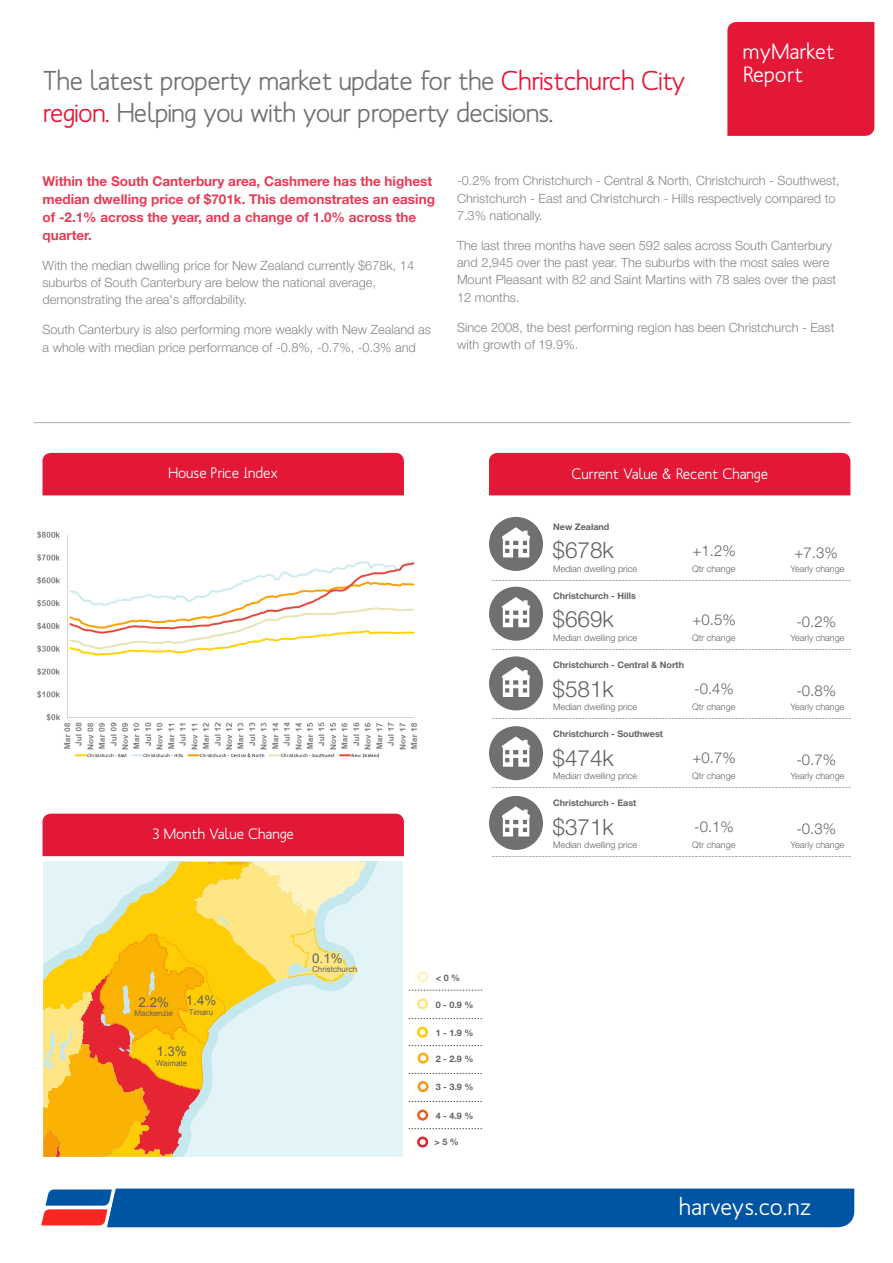
<style>
.page{position:relative;width:893px;height:1263px;background:#fff}
.page>*{position:absolute;margin:0;border:0;box-sizing:border-box;transform-origin:0 0}
.t1{font:54px/69.8px "LJH NZ";color:#707073;text-align:justify}
.t2{font:500 27px/31.5px "Mank Sans";letter-spacing:-.02em;color:#707073}
.t3{font:500 24px "Mank Sans";color:#fff}
.t4{font:300 22.5px "Helvetica Neue";color:#606362}
.t5{font:500 21.9px/23.4px "Mank Sans";color:#fff}
.t6{font:500 15px "Mank Sans";color:#fff}
.t7{font:300 15px "Helvetica Neue";color:#606362}
.t8{font:700 13.5px/18px "Helvetica Neue";color:#e73b55}
.t9{font:13.35px "Arial";color:#606362}
.t10{font:300 12.75px/17.2px "Helvetica Neue";color:#858588}
.t11{font:300 9px "Helvetica Neue";color:#606362}
.t12{font:700 9px "Helvetica Neue";color:#606362}
.t13{font:7.95px "Arial";color:#606362}
.s1{color:#e31837}
</style>
<div class="page">
<hr style="left:34px;top:422px;width:816px;height:1px;background:#adafb2">
<div style="left:43px;top:453px;width:361px;height:42px;background:#e31837"></div>
<div style="left:43px;top:814px;width:361px;height:42px;background:#e31837"></div>
<div style="left:727px;top:22px;width:147px;height:114px;background:#e31837"></div>
<div style="left:489px;top:453px;width:361px;height:42px;background:#e31837"></div>
<div style="left:116px;top:1188px;width:738px;height:39px;background:#0054a4"></div>
<img style="left:41px;top:1188px;width:75px;height:40px">
<div style="left:417px;top:971px;width:11px;height:11px;border:3px solid #fff2c1;border-radius:50%"></div>
<div style="left:417px;top:998px;width:11px;height:11px;border:3px solid #fee582;border-radius:50%"></div>
<div style="left:417px;top:1027px;width:11px;height:11px;border:3px solid #fecd0a;border-radius:50%"></div>
<div style="left:417px;top:1052px;width:12px;height:12px;border:3px solid #f8b218;border-radius:50%"></div>
<div style="left:417px;top:1081px;width:12px;height:11px;border:3px solid #f5981d;border-radius:50%"></div>
<div style="left:417px;top:1109px;width:11px;height:11px;border:3px solid #ed6023;border-radius:50%"></div>
<div style="left:417px;top:1136px;width:11px;height:11px;border:3px solid #e32732;border-radius:50%"></div>
<svg style="left:409px;top:990px;width:73px;height:1px"></svg>
<svg style="left:409px;top:1018px;width:73px;height:1px"></svg>
<svg style="left:409px;top:1045px;width:73px;height:1px"></svg>
<svg style="left:409px;top:1073px;width:73px;height:1px"></svg>
<svg style="left:409px;top:1101px;width:73px;height:1px"></svg>
<svg style="left:409px;top:1128px;width:73px;height:1px"></svg>
<img style="left:37px;top:531px;width:381px;height:227px">
<div style="left:367px;top:862px;width:30px;height:295px;background:#e2f4f7"></div>
<svg style="left:43px;top:862px;width:324px;height:295px;background:#edd286"></svg>
<h2 class="t2" style="left:43px;top:67px;width:645px">The latest property market update for the <span class="s1">Christchurch City region.</span> Helping you with your property decisions.</h2>
<h3 class="t5" style="left:743px;top:41px;width:93px">myMarket<br>Report</h3>
<h3 class="t8" style="left:43px;top:173px;width:394px">Within the South Canterbury area, Cashmere has the highest median dwelling price of $701k. This demonstrates an easing of -2.1% across the year, and a change of 1.0% across the quarter.</h3>
<h3 class="t10" style="left:43px;top:257px;width:373px">With the median dwelling price for New Zealand currently $678k, 14 suburbs of South Canterbury are below the national average, demonstrating the area's affordability.</h3>
<h3 class="t10" style="left:43px;top:322px;width:390px">South Canterbury is also performing more weakly with New Zealand as a whole with median price performance of -0.8%, -0.7%, -0.3% and</h3>
<h3 class="t10" style="left:457px;top:173px;width:384px">-0.2% from Christchurch - Central &amp; North, Christchurch - Southwest,<br>Christchurch - East and Christchurch - Hills respectively compared to<br>7.3% nationally.</h3>
<h3 class="t10" style="left:457px;top:237px;width:381px">The last three months have seen 592 sales across South Canterbury and 2,945 over the past year. The suburbs with the most sales were Mount Pleasant with 82 and Saint Martins with 78 sales over the past 12 months.</h3>
<h3 class="t10" style="left:457px;top:319px;width:379px">Since 2008, the best performing region has been Christchurch - East with growth of 19.9%.</h3>
<h3 class="t6" style="left:168px;top:467px;width:111px">House Price Index</h3>
<h3 class="t6" style="left:153px;top:827px;width:143px">3 Month Value Change</h3>
<h3 class="t6" style="left:571px;top:467px;width:198px">Current Value &amp; Recent Change</h3>
<h1 class="t1" style="left:489px;top:514px;width:55px">h h h h h</h1>
<p class="t12" style="left:553px;top:522px;width:58px">New Zealand</p>
<h3 class="t4" style="left:553px;top:540px;width:63px">$678k</h3>
<h3 class="t7" style="left:692px;top:544px;width:45px">+1.2%</h3>
<h3 class="t7" style="left:795px;top:546px;width:45px">+7.3%</h3>
<p class="t11" style="left:553px;top:564px;width:85px">Median dwelling price</p>
<p class="t11" style="left:692px;top:564px;width:45px">Qtr change</p>
<p class="t11" style="left:790px;top:564px;width:55px">Yearly change</p>
<p class="t11" style="left:492px;top:576px;width:361px">------------------------------------------------------------------------------------------------------------</p>
<p class="t12" style="left:553px;top:591px;width:84px">Christchurch - Hills</p>
<h3 class="t4" style="left:553px;top:609px;width:63px">$669k</h3>
<h3 class="t7" style="left:692px;top:613px;width:45px">+0.5%</h3>
<h3 class="t7" style="left:796px;top:615px;width:41px">-0.2%</h3>
<p class="t11" style="left:553px;top:633px;width:85px">Median dwelling price</p>
<p class="t11" style="left:692px;top:633px;width:45px">Qtr change</p>
<p class="t11" style="left:790px;top:633px;width:55px">Yearly change</p>
<p class="t11" style="left:492px;top:645px;width:361px">------------------------------------------------------------------------------------------------------------</p>
<p class="t12" style="left:553px;top:660px;width:132px">Christchurch - Central &amp; North</p>
<h3 class="t4" style="left:553px;top:678px;width:63px">$581k</h3>
<h3 class="t7" style="left:694px;top:682px;width:41px">-0.4%</h3>
<h3 class="t7" style="left:796px;top:684px;width:41px">-0.8%</h3>
<p class="t11" style="left:553px;top:702px;width:85px">Median dwelling price</p>
<p class="t11" style="left:692px;top:702px;width:45px">Qtr change</p>
<p class="t11" style="left:790px;top:702px;width:55px">Yearly change</p>
<p class="t11" style="left:492px;top:714px;width:361px">------------------------------------------------------------------------------------------------------------</p>
<p class="t12" style="left:553px;top:729px;width:111px">Christchurch - Southwest</p>
<h3 class="t4" style="left:553px;top:747px;width:63px">$474k</h3>
<h3 class="t7" style="left:692px;top:751px;width:45px">+0.7%</h3>
<h3 class="t7" style="left:796px;top:753px;width:41px">-0.7%</h3>
<p class="t11" style="left:553px;top:771px;width:85px">Median dwelling price</p>
<p class="t11" style="left:692px;top:771px;width:45px">Qtr change</p>
<p class="t11" style="left:790px;top:771px;width:55px">Yearly change</p>
<p class="t11" style="left:492px;top:783px;width:361px">------------------------------------------------------------------------------------------------------------</p>
<p class="t12" style="left:553px;top:798px;width:85px">Christchurch - East</p>
<h3 class="t4" style="left:553px;top:816px;width:63px">$371k</h3>
<h3 class="t7" style="left:694px;top:820px;width:41px">-0.1%</h3>
<h3 class="t7" style="left:796px;top:822px;width:41px">-0.3%</h3>
<p class="t11" style="left:553px;top:840px;width:85px">Median dwelling price</p>
<p class="t11" style="left:692px;top:840px;width:45px">Qtr change</p>
<p class="t11" style="left:790px;top:840px;width:55px">Yearly change</p>
<p class="t11" style="left:492px;top:852px;width:361px">------------------------------------------------------------------------------------------------------------</p>
<h3 class="t9" style="left:139px;top:995px;width:32px">2.2%</h3>
<p class="t13" style="left:135px;top:1009px;width:40px">Mackenzie</p>
<h3 class="t9" style="left:186px;top:993px;width:32px">1.4%</h3>
<p class="t13" style="left:189px;top:1007px;width:26px">Timaru</p>
<h3 class="t9" style="left:156px;top:1044px;width:32px">1.3%</h3>
<p class="t13" style="left:156px;top:1058px;width:33px">Waimate</p>
<h3 class="t9" style="left:312px;top:950px;width:32px">0.1%</h3>
<p class="t13" style="left:312px;top:965px;width:46px">Christchurch</p>
<p class="t12" style="left:436px;top:973px;width:26px">&lt; 0 %</p>
<p class="t12" style="left:436px;top:1000px;width:39px">0 - 0.9 %</p>
<p class="t12" style="left:436px;top:1029px;width:39px">1 - 1.9 %</p>
<p class="t12" style="left:436px;top:1055px;width:39px">2 - 2.9 %</p>
<p class="t12" style="left:436px;top:1083px;width:39px">3 - 3.9 %</p>
<p class="t12" style="left:436px;top:1111px;width:39px">4 - 4.9 %</p>
<p class="t12" style="left:434px;top:1138px;width:26px">&gt; 5 %</p>
<h3 class="t3" style="left:679px;top:1197px;width:134px">harveys.co.nz</h3>
</div>
